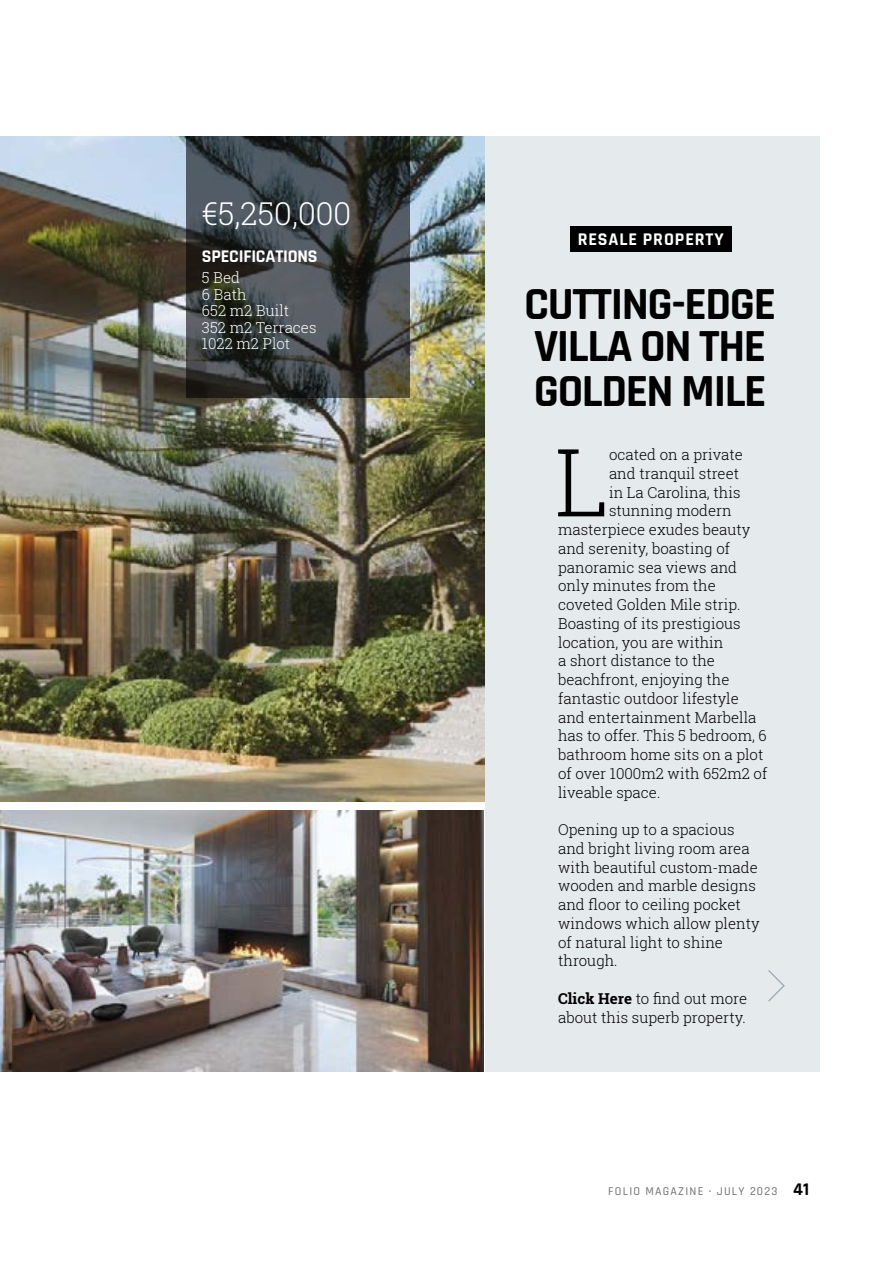
<style>
.page{position:relative;width:893px;height:1263px;background:#fff}
.page>*{position:absolute;margin:0;border:0;box-sizing:border-box;transform-origin:0 0}
.t1{font:300 94.05px "Roboto Slab";color:#000}
.t2{font:700 46.5px/43.8px "Rajdhani";letter-spacing:-.03em;color:#000}
.t3{font:300 31.5px "Roboto Slab";color:#fff}
.t4{font:700 18px "Rajdhani";letter-spacing:-.01em;color:#fff}
.t5{font:700 18px "Rajdhani";letter-spacing:.05em;color:#fff}
.t6{font:300 15px/18.8px "Roboto Slab";color:#000}
.t7{font:300 15px/16.5px "Roboto Slab";color:#fff}
.t8{font:500 12px "Rajdhani";letter-spacing:.1em;color:#706f6f}
.s1{font-weight:700}
.s2{font-weight:700;font-size:18px;color:#000}
</style>
<div class="page">
<img style="left:0;top:136px;width:485px;height:665px">
<div style="left:485px;top:136px;width:335px;height:935px;background:#e5eaec"></div>
<img style="left:0;top:810px;width:484px;height:261px">
<svg style="left:186px;top:136px;width:223px;height:262px;background:#393e3f"></svg>
<svg style="left:768px;top:970px;width:17px;height:32px"></svg>
<div style="left:570px;top:226px;width:162px;height:26px;background:#000"></div>
<h3 class="t3" style="left:202px;top:192px;width:151px">€5,250,000</h3>
<p class="t4" style="left:202px;top:245px;width:117px">SPECIFICATIONS</p>
<p class="t7" style="left:202px;top:269px;width:116px">5 Bed<br>6 Bath<br>652 m2 Built<br>352 m2 Terraces<br>1022 m2 Plot</p>
<p class="t5" style="left:578px;top:228px;width:148px">RESALE PROPERTY</p>
<h2 class="t2" style="left:524px;top:283px;width:253px">CUTTING-EDGE<br>VILLA ON THE<br>GOLDEN MILE</h2>
<h1 class="t1" style="left:555px;top:418px;width:56px">L</h1>
<p class="t6" style="left:609px;top:445px;width:135px">ocated on a private</p>
<p class="t6" style="left:609px;top:464px;width:132px">and tranquil street</p>
<p class="t6" style="left:609px;top:482px;width:133px">in La Carolina, this</p>
<p class="t6" style="left:609px;top:501px;width:124px">stunning modern</p>
<p class="t6" style="left:558px;top:520px;width:194px">masterpiece exudes beauty</p>
<p class="t6" style="left:558px;top:539px;width:173px">and serenity, boasting of</p>
<p class="t6" style="left:558px;top:557px;width:181px">panoramic sea views and</p>
<p class="t6" style="left:558px;top:576px;width:159px">only minutes from the</p>
<p class="t6" style="left:558px;top:595px;width:184px">coveted Golden Mile strip.</p>
<p class="t6" style="left:558px;top:614px;width:184px">Boasting of its prestigious</p>
<p class="t6" style="left:558px;top:632px;width:167px">location, you are within</p>
<p class="t6" style="left:558px;top:651px;width:158px">a short distance to the</p>
<p class="t6" style="left:558px;top:670px;width:173px">beachfront, enjoying the</p>
<p class="t6" style="left:558px;top:689px;width:182px">fantastic outdoor lifestyle</p>
<p class="t6" style="left:558px;top:707px;width:200px">and entertainment Marbella</p>
<p class="t6" style="left:558px;top:726px;width:210px">has to offer. This 5 bedroom, 6</p>
<p class="t6" style="left:558px;top:745px;width:207px">bathroom home sits on a plot</p>
<p class="t6" style="left:558px;top:764px;width:211px">of over 1000m2 with 652m2 of</p>
<p class="t6" style="left:558px;top:782px;width:104px">liveable space.</p>
<p class="t6" style="left:558px;top:820px;width:203px">Opening up to a spacious and bright living room area with beautiful custom-made wooden and marble designs and floor to ceiling pocket windows which allow plenty of natural light to shine through.</p>
<p class="t6" style="left:558px;top:989px;width:191px"><span class="s1">Click Here</span> to find out more about this superb property.</p>
<p class="t8" style="left:608px;top:1184px;width:202px">FOLIO MAGAZINE · JULY 2023 <span class="s2">41</span></p>
</div>
